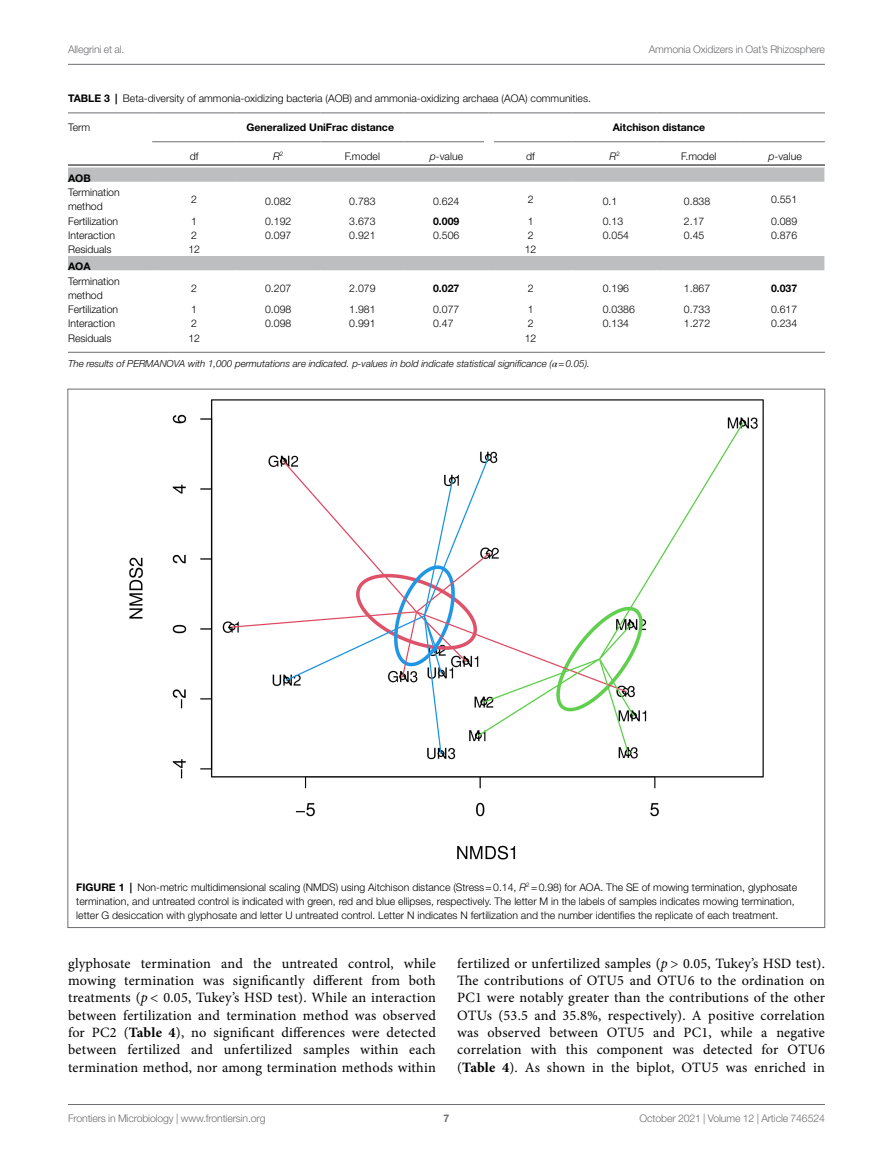
<style>
.page{position:relative;width:893px;height:1170px;background:#fff}
.page>*{position:absolute;margin:0;border:0;box-sizing:border-box;transform-origin:0 0}
.TEXT{font:14.25px/17.2px "Minion Pro";letter-spacing:.015em;color:#000;text-align:justify}
.FIG_LEG{font:300 10.5px/14.2px "Helvetica Neue LT Std";color:#000}
.TB_TX{font:300 10.5px/14.2px "Helvetica Neue LT Std";color:#000}
.t1{font:300 10.5px "Helvetica Neue LT Std";letter-spacing:-.015em;color:#6d6e71}
.TT_NO_RULE{font:300 10.5px "Helvetica Neue LT Std";color:#000}
.TB_CH{font:700 10.5px "Helvetica Neue LT Std";color:#000}
.TB_TX-2{font:700 10.5px "Helvetica Neue LT Std";color:#000}
.TB_TX-3{font:italic 300 10.5px "Helvetica Neue LT Std";color:#000}
.t2{font:700 10.5px "Helvetica Neue LT Std";color:#6d6e71}
.TFN{font:italic 300 9.75px "Helvetica Neue LT Std";color:#000}
.s1{font-weight:700}
.s2{font-style:italic}
.s3{font-family:"STIX General";font-weight:400}
</style>
<div class="page">
<hr style="left:68px;top:64px;width:757px;height:1px;background:#6d6e71">
<hr style="left:68px;top:1104px;width:757px;height:1px;background:#6d6e71">
<hr style="left:68px;top:352px;width:757px;height:1px;background:#6d6e71">
<svg style="left:68px;top:167px;width:757px;height:103px"></svg>
<svg style="left:656px;top:210px;width:1px;height:46px"></svg>
<svg style="left:572px;top:182px;width:1px;height:74px"></svg>
<svg style="left:488px;top:210px;width:1px;height:46px"></svg>
<svg style="left:404px;top:210px;width:1px;height:46px"></svg>
<svg style="left:320px;top:210px;width:1px;height:46px"></svg>
<svg style="left:236px;top:182px;width:1px;height:74px"></svg>
<svg style="left:152px;top:182px;width:1px;height:74px"></svg>
<hr style="left:152px;top:113px;width:84px;height:1px;background:#6d6e71">
<hr style="left:236px;top:113px;width:84px;height:1px;background:#6d6e71">
<hr style="left:320px;top:113px;width:84px;height:1px;background:#6d6e71">
<hr style="left:404px;top:113px;width:85px;height:1px;background:#6d6e71">
<hr style="left:152px;top:141px;width:84px;height:1px;background:#6d6e71">
<hr style="left:236px;top:141px;width:84px;height:1px;background:#6d6e71">
<hr style="left:320px;top:141px;width:84px;height:1px;background:#6d6e71">
<hr style="left:404px;top:141px;width:85px;height:1px;background:#6d6e71">
<hr style="left:489px;top:113px;width:84px;height:1px;background:#6d6e71">
<hr style="left:573px;top:113px;width:84px;height:1px;background:#6d6e71">
<hr style="left:657px;top:113px;width:84px;height:1px;background:#6d6e71">
<hr style="left:741px;top:113px;width:84px;height:1px;background:#6d6e71">
<hr style="left:489px;top:141px;width:84px;height:1px;background:#6d6e71">
<hr style="left:573px;top:141px;width:84px;height:1px;background:#6d6e71">
<hr style="left:657px;top:141px;width:84px;height:1px;background:#6d6e71">
<hr style="left:741px;top:141px;width:84px;height:1px;background:#6d6e71">
<hr style="left:68px;top:113px;width:84px;height:1px;background:#6d6e71">
<hr style="left:68px;top:165px;width:757px;height:1px;background:#000">
<img style="left:129px;top:399px;width:635px;height:461px">
<div style="left:484px;top:139px;width:9px;height:5px;background:#fff"></div>
<p class="t1" style="left:68px;top:42px;width:58px">Allegrini et al.</p>
<p class="t1" style="left:649px;top:42px;width:178px">Ammonia Oxidizers in Oat’s Rhizosphere</p>
<p class="TT_NO_RULE" style="left:68px;top:92px;width:524px"><span class="s1">TABLE 3 |</span> Beta-diversity of ammonia-oxidizing bacteria (AOB) and ammonia-oxidizing archaea (AOA) communities.</p>
<p class="TB_TX" style="left:68px;top:120px;width:24px">Term</p>
<p class="TB_CH" style="left:247px;top:121px;width:149px">Generalized UniFrac distance</p>
<p class="TB_CH" style="left:613px;top:121px;width:94px">Aitchison distance</p>
<p class="TB_TX" style="left:190px;top:149px;width:10px">df</p>
<p class="TB_TX-3" style="left:273px;top:150px;width:12px">R<sup>2</sup></p>
<p class="TB_TX" style="left:345px;top:149px;width:37px">F.model</p>
<p class="TB_TX" style="left:430px;top:149px;width:35px"><span class="s2">p</span>-value</p>
<p class="TB_TX" style="left:526px;top:149px;width:10px">df</p>
<p class="TB_TX-3" style="left:610px;top:150px;width:12px">R<sup>2</sup></p>
<p class="TB_TX" style="left:681px;top:149px;width:37px">F.model</p>
<p class="TB_TX" style="left:768px;top:149px;width:35px"><span class="s2">p</span>-value</p>
<p class="TB_TX-2" style="left:68px;top:171px;width:24px">AOB</p>
<p class="TB_TX" style="left:68px;top:185px;width:53px">Termination method</p>
<p class="TB_TX" style="left:191px;top:192px;width:7px">2</p>
<p class="TB_TX" style="left:265px;top:194px;width:28px">0.082</p>
<p class="TB_TX" style="left:349px;top:194px;width:28px">0.783</p>
<p class="TB_TX" style="left:433px;top:194px;width:28px">0.624</p>
<p class="TB_TX" style="left:528px;top:192px;width:7px">2</p>
<p class="TB_TX" style="left:603px;top:194px;width:16px">0.1</p>
<p class="TB_TX" style="left:684px;top:194px;width:28px">0.838</p>
<p class="TB_TX" style="left:771px;top:192px;width:28px">0.551</p>
<p class="TB_TX" style="left:68px;top:213px;width:52px">Fertilization</p>
<p class="TB_TX" style="left:191px;top:213px;width:7px">1</p>
<p class="TB_TX" style="left:265px;top:213px;width:28px">0.192</p>
<p class="TB_TX" style="left:349px;top:213px;width:28px">3.673</p>
<p class="TB_TX-2" style="left:433px;top:214px;width:28px">0.009</p>
<p class="TB_TX" style="left:528px;top:213px;width:7px">1</p>
<p class="TB_TX" style="left:603px;top:213px;width:22px">0.13</p>
<p class="TB_TX" style="left:684px;top:213px;width:22px">2.17</p>
<p class="TB_TX" style="left:771px;top:213px;width:28px">0.089</p>
<p class="TB_TX" style="left:68px;top:228px;width:49px">Interaction</p>
<p class="TB_TX" style="left:191px;top:228px;width:7px">2</p>
<p class="TB_TX" style="left:265px;top:228px;width:28px">0.097</p>
<p class="TB_TX" style="left:349px;top:228px;width:28px">0.921</p>
<p class="TB_TX" style="left:433px;top:228px;width:28px">0.506</p>
<p class="TB_TX" style="left:528px;top:228px;width:7px">2</p>
<p class="TB_TX" style="left:603px;top:228px;width:28px">0.054</p>
<p class="TB_TX" style="left:684px;top:228px;width:22px">0.45</p>
<p class="TB_TX" style="left:771px;top:228px;width:28px">0.876</p>
<p class="TB_TX" style="left:68px;top:242px;width:45px">Residuals</p>
<p class="TB_TX" style="left:188px;top:242px;width:13px">12</p>
<p class="TB_TX" style="left:525px;top:242px;width:13px">12</p>
<p class="TB_TX-2" style="left:68px;top:260px;width:24px">AOA</p>
<p class="TB_TX" style="left:68px;top:273px;width:53px">Termination method</p>
<p class="TB_TX" style="left:191px;top:280px;width:7px">2</p>
<p class="TB_TX" style="left:265px;top:280px;width:28px">0.207</p>
<p class="TB_TX" style="left:349px;top:280px;width:28px">2.079</p>
<p class="TB_TX-2" style="left:433px;top:281px;width:28px">0.027</p>
<p class="TB_TX" style="left:528px;top:280px;width:7px">2</p>
<p class="TB_TX" style="left:603px;top:280px;width:28px">0.196</p>
<p class="TB_TX" style="left:684px;top:280px;width:28px">1.867</p>
<p class="TB_TX-2" style="left:771px;top:281px;width:28px">0.037</p>
<p class="TB_TX" style="left:68px;top:302px;width:52px">Fertilization</p>
<p class="TB_TX" style="left:191px;top:302px;width:7px">1</p>
<p class="TB_TX" style="left:265px;top:302px;width:28px">0.098</p>
<p class="TB_TX" style="left:349px;top:302px;width:28px">1.981</p>
<p class="TB_TX" style="left:433px;top:302px;width:28px">0.077</p>
<p class="TB_TX" style="left:528px;top:302px;width:7px">1</p>
<p class="TB_TX" style="left:603px;top:302px;width:34px">0.0386</p>
<p class="TB_TX" style="left:684px;top:302px;width:28px">0.733</p>
<p class="TB_TX" style="left:771px;top:302px;width:28px">0.617</p>
<p class="TB_TX" style="left:68px;top:316px;width:49px">Interaction</p>
<p class="TB_TX" style="left:191px;top:316px;width:7px">2</p>
<p class="TB_TX" style="left:265px;top:316px;width:28px">0.098</p>
<p class="TB_TX" style="left:349px;top:316px;width:28px">0.991</p>
<p class="TB_TX" style="left:433px;top:316px;width:22px">0.47</p>
<p class="TB_TX" style="left:528px;top:316px;width:7px">2</p>
<p class="TB_TX" style="left:603px;top:316px;width:28px">0.134</p>
<p class="TB_TX" style="left:684px;top:316px;width:28px">1.272</p>
<p class="TB_TX" style="left:771px;top:316px;width:28px">0.234</p>
<p class="TB_TX" style="left:68px;top:330px;width:45px">Residuals</p>
<p class="TB_TX" style="left:188px;top:330px;width:13px">12</p>
<p class="TB_TX" style="left:525px;top:330px;width:13px">12</p>
<p class="TFN" style="left:68px;top:358px;width:523px">The results of PERMANOVA with 1,000 permutations are indicated. p-values in bold indicate statistical significance (<span class="s3">α</span>=0.05).</p>
<p class="FIG_LEG" style="left:76px;top:879px;width:722px"><span class="s1">FIGURE 1 |</span> Non-metric multidimensional scaling (NMDS) using Aitchison distance (Stress=0.14, <span class="s2">R</span><sup>2</sup> =0.98) for AOA. The SE of mowing termination, glyphosate termination, and untreated control is indicated with green, red and blue ellipses, respectively. The letter M in the labels of samples indicates mowing termination, letter G desiccation with glyphosate and letter U untreated control. Letter N indicates N fertilization and the number identifies the replicate of each treatment.</p>
<p class="TEXT" style="left:68px;top:954px;width:369px">glyphosate termination and the untreated control, while mowing termination was significantly different from both treatments (<span class="s2">p &lt;</span> 0.05, Tukey’s HSD test). While an interaction between fertilization and termination method was observed for PC2 (<span class="s1">Table 4</span>), no significant differences were detected between fertilized and unfertilized samples within each termination method, nor among termination methods within</p>
<p class="TEXT" style="left:457px;top:954px;width:369px">fertilized or unfertilized samples (<span class="s2">p &gt;</span> 0.05, Tukey’s HSD test).<br>The contributions of OTU5 and OTU6 to the ordination on PC1 were notably greater than the contributions of the other OTUs (53.5 and 35.8%, respectively). A positive correlation was observed between OTU5 and PC1, while a negative correlation with this component was detected for OTU6 (<span class="s1">Table 4</span>). As shown in the biplot, OTU5 was enriched in</p>
<p class="t1" style="left:68px;top:1111px;width:199px">Frontiers in Microbiology | www.frontiersin.org</p>
<p class="t2" style="left:444px;top:1111px;width:7px">7</p>
<p class="t1" style="left:640px;top:1111px;width:187px">October 2021 | Volume 12 | Article 746524</p>
</div>
